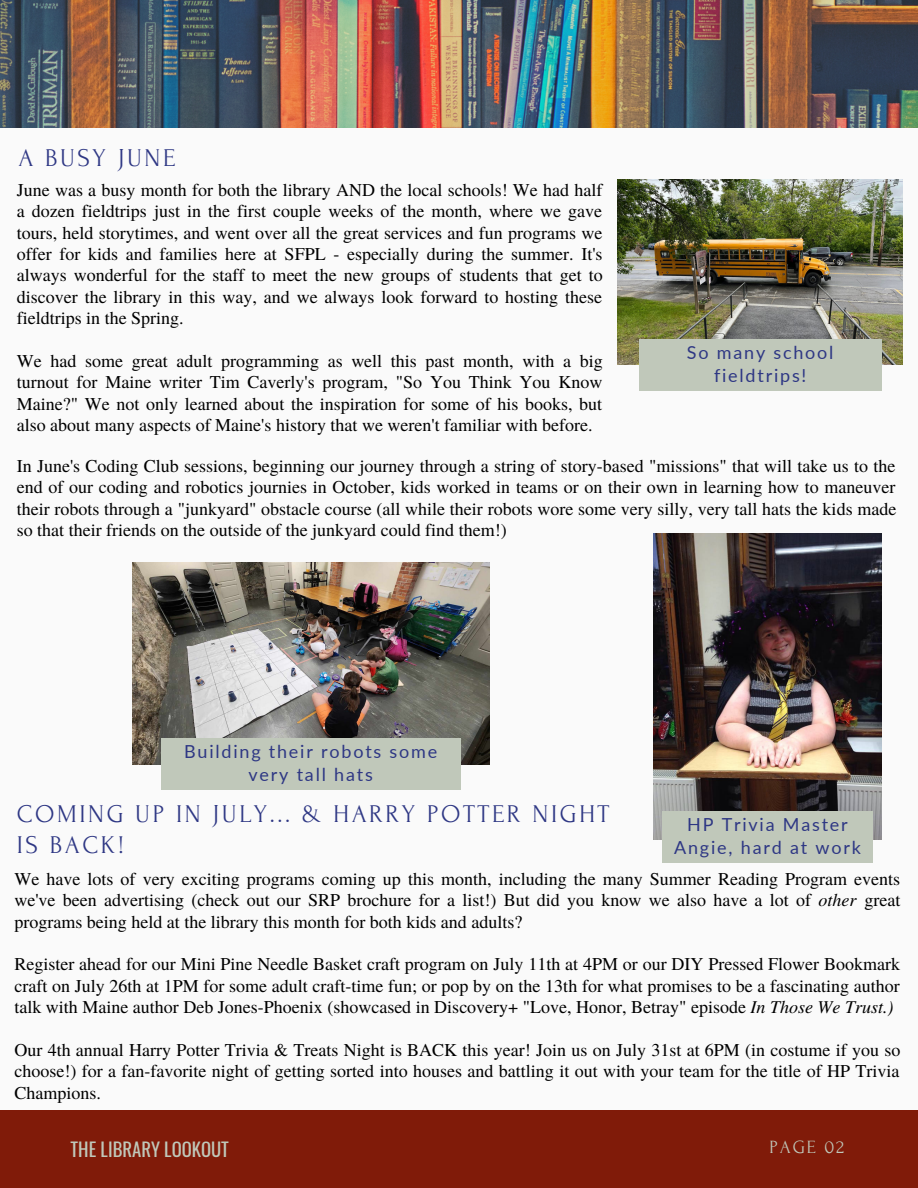
<style>
.page{position:relative;width:918px;height:1188px;background:#fafafa}
.page>*{position:absolute;margin:0;border:0;box-sizing:border-box;transform-origin:0 0}
.t1{font:25.5px/30.3px "Forum";letter-spacing:.1em;color:#2e3784}
.t2{font:18.75px "Oswald";color:#c0c8ba}
.t3{font:18.6px "Forum";letter-spacing:.1em;color:#c0c8ba}
.t4{font:18px/21.3px "Te X Gyre Termes";color:#000;text-align:justify}
.t5{font:18px/22.5px "Lato";letter-spacing:.1em;color:#2e3784;text-align:center}
.s1{font-style:italic}
</style>
<div class="page">
<img style="left:0;top:0;width:918px;height:127px">
<div style="left:0;top:1110px;width:918px;height:78px;background:#801b09"></div>
<img style="left:618px;top:179px;width:285px;height:186px">
<div style="left:639px;top:339px;width:243px;height:52px;background:#c0c8ba"></div>
<img style="left:133px;top:563px;width:357px;height:201px">
<img style="left:653px;top:533px;width:229px;height:306px">
<div style="left:663px;top:811px;width:210px;height:52px;background:#c0c8ba"></div>
<div style="left:161px;top:738px;width:299px;height:52px;background:#c0c8ba"></div>
<p class="t1" style="left:18px;top:143px;width:159px">A BUSY JUNE</p>
<p class="t4" style="left:17px;top:178px;width:588px">June was a busy month for both the library AND the local schools! We had half a dozen fieldtrips just in the first couple weeks of the month, where we gave tours, held storytimes, and went over all the great services and fun programs we offer for kids and families here at SFPL - especially during the summer. It's always wonderful for the staff to meet the new groups of students that get to discover the library in this way, and we always look forward to hosting these fieldtrips in the Spring.</p>
<p class="t4" style="left:17px;top:349px;width:587px">We had some great adult programming as well this past month, with a big turnout for Maine writer Tim Caverly's program, "So You Think You Know Maine?" We not only learned about the inspiration for some of his books, but also about many aspects of Maine's history that we weren't familiar with before.</p>
<p class="t5" style="left:687px;top:341px;width:148px">So many school fieldtrips!</p>
<p class="t4" style="left:17px;top:454px;width:881px">In June's Coding Club sessions, beginning our journey through a string of story-based "missions" that will take us to the end of our coding and robotics journies in October, kids worked in teams or on their own in learning how to maneuver their robots through a "junkyard" obstacle course (all while their robots wore some very silly, very tall hats the kids made so that their friends on the outside of the junkyard could find them!)</p>
<p class="t5" style="left:184px;top:740px;width:255px">Building their robots some very tall hats</p>
<p class="t1" style="left:17px;top:799px;width:594px">COMING UP IN JULY... &amp; HARRY POTTER NIGHT<br>IS BACK!</p>
<p class="t4" style="left:14px;top:867px;width:887px">We have lots of very exciting programs coming up this month, including the many Summer Reading Program events we've been advertising (check out our SRP brochure for a list!) But did you know we also have a lot of <span class="s1">other</span> great programs being held at the library this month for both kids and adults?</p>
<p class="t4" style="left:14px;top:953px;width:887px">Register ahead for our Mini Pine Needle Basket craft program on July 11th at 4PM or our DIY Pressed Flower Bookmark craft on July 26th at 1PM for some adult craft-time fun; or pop by on the 13th for what promises to be a fascinating author talk with Maine author Deb Jones-Phoenix (showcased in Discovery+ "Love, Honor, Betray" episode <span class="s1">In Those We Trust.)</span></p>
<p class="t4" style="left:14px;top:1038px;width:888px">Our 4th annual Harry Potter Trivia &amp; Treats Night is BACK this year! Join us on July 31st at 6PM (in costume if you so choose!) for a fan-favorite night of getting sorted into houses and battling it out with your team for the title of HP Trivia Champions.</p>
<p class="t5" style="left:674px;top:813px;width:188px">HP Trivia Master<br>Angie, hard at work</p>
<p class="t2" style="left:71px;top:1135px;width:160px">THE LIBRARY LOOKOUT</p>
<p class="t3" style="left:770px;top:1137px;width:76px">PAGE 02</p>
</div>
